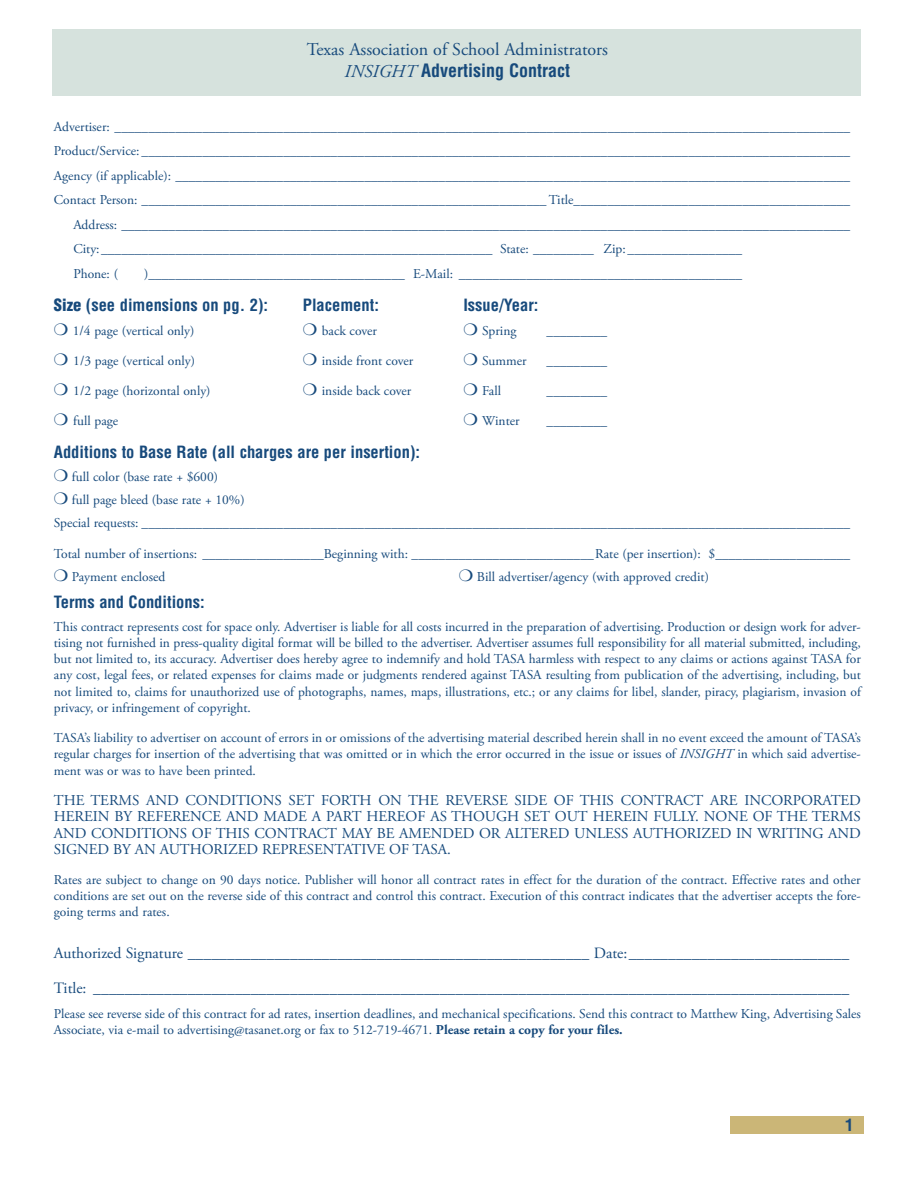
<style>
.page{position:relative;width:918px;height:1188px;background:#fff}
.page>*{position:absolute;margin:0;border:0;box-sizing:border-box;transform-origin:0 0}
.t1{font:18px "Adobe Garamond Pro";color:#174a7c}
.t2{font:700 condensed 18px "Helvetica LT Std";color:#174a7c}
.t3{font:700 condensed 16.5px "Helvetica LT Std";color:#174a7c}
.t4{font:15.75px "Adobe Garamond Pro";color:#174a7c}
.t5{font:15px/16.5px "Adobe Garamond Pro";letter-spacing:-.005em;color:#174a7c;text-align:justify}
.t6{font:13.5px/16.2px "Adobe Garamond Pro";color:#174a7c}
.s1{font-family:"Adobe Garamond Pro";font-weight:400;font-style:italic;font-stretch:normal}
.s2{font-weight:900}
.s3{font-style:italic}
.s4{font-weight:700}
</style>
<div class="page">
<div style="left:52px;top:29px;width:809px;height:67px;background:#d6e2dd"></div>
<div style="left:730px;top:1117px;width:134px;height:17px;background:#cbb677"></div>
<h1 class="t1" style="left:307px;top:38px;width:303px">Texas Association of School Administrators</h1>
<h1 class="t2" style="left:345px;top:59px;width:227px"><span class="s1">INSIGHT</span> Advertising Contract</h1>
<p class="t6" style="left:54px;top:119px;width:798px">Advertiser: _____________________________________________________________________________________________________________</p>
<p class="t6" style="left:54px;top:143px;width:798px">Product/Service: _________________________________________________________________________________________________________</p>
<p class="t6" style="left:54px;top:168px;width:798px">Agency (if applicable): ____________________________________________________________________________________________________</p>
<p class="t6" style="left:54px;top:192px;width:798px">Contact Person: ____________________________________________________________ Title_________________________________________</p>
<p class="t6" style="left:73px;top:217px;width:779px">Address: ____________________________________________________________________________________________________________</p>
<p class="t6" style="left:73px;top:241px;width:671px">City:__________________________________________________________ State: _________ Zip: _________________</p>
<p class="t6" style="left:73px;top:266px;width:46px">Phone: (</p>
<p class="t6" style="left:144px;top:266px;width:600px">)______________________________________ E-Mail: __________________________________________</p>
<p class="t3" style="left:54px;top:295px;width:216px"><span class="s2">Size</span> (see dimensions on pg. 2):</p>
<p class="t3" style="left:303px;top:295px;width:78px">Placement:</p>
<p class="t3" style="left:463px;top:295px;width:77px">Issue/Year:</p>
<p class="t6" style="left:54px;top:323px;width:142px">❍ 1/4 page (vertical only)</p>
<p class="t6" style="left:303px;top:323px;width:76px">❍ back cover</p>
<p class="t6" style="left:463px;top:323px;width:55px">❍ Spring</p>
<p class="t6" style="left:547px;top:323px;width:62px">_________</p>
<p class="t6" style="left:54px;top:353px;width:143px">❍ 1/3 page (vertical only)</p>
<p class="t6" style="left:303px;top:353px;width:112px">❍ inside front cover</p>
<p class="t6" style="left:463px;top:353px;width:65px">❍ Summer</p>
<p class="t6" style="left:547px;top:353px;width:62px">_________</p>
<p class="t6" style="left:54px;top:383px;width:158px">❍ 1/2 page (horizontal only)</p>
<p class="t6" style="left:303px;top:383px;width:110px">❍ inside back cover</p>
<p class="t6" style="left:463px;top:383px;width:39px">❍ Fall</p>
<p class="t6" style="left:547px;top:383px;width:62px">_________</p>
<p class="t6" style="left:54px;top:413px;width:66px">❍ full page</p>
<p class="t6" style="left:463px;top:413px;width:58px">❍ Winter</p>
<p class="t6" style="left:547px;top:413px;width:62px">_________</p>
<p class="t3" style="left:54px;top:441px;width:368px">Additions to Base Rate (all charges are per insertion):</p>
<p class="t6" style="left:54px;top:466px;width:798px;line-height:23.1px">❍ full color (base rate + $600)<br>❍ full page bleed (base rate + 10%)<br>Special requests: _________________________________________________________________________________________________________</p>
<p class="t6" style="left:54px;top:543px;width:798px;line-height:23.2px">Total number of insertions: __________________Beginning with: ___________________________Rate (per insertion): $____________________ ❍ Payment enclosed</p>
<p class="t6" style="left:459px;top:569px;width:252px">❍ Bill advertiser/agency (with approved credit)</p>
<p class="t3" style="left:54px;top:591px;width:152px">Terms and Conditions:</p>
<p class="t6" style="left:54px;top:619px;width:809px;text-align:justify">This contract represents cost for space only. Advertiser is liable for all costs incurred in the preparation of advertising. Production or design work for adver&shy;tising not furnished in press-quality digital format will be billed to the advertiser. Advertiser assumes full responsibility for all material submitted, including, but not limited to, its accuracy. Advertiser does hereby agree to indemnify and hold TASA harmless with respect to any claims or actions against TASA for any cost, legal fees, or related expenses for claims made or judgments rendered against TASA resulting from publication of the advertising, including, but not limited to, claims for unauthorized use of photographs, names, maps, illustrations, etc.; or any claims for libel, slander, piracy, plagiarism, invasion of privacy, or infringement of copyright.</p>
<p class="t6" style="left:54px;top:730px;width:809px;text-align:justify">TASA’s liability to advertiser on account of errors in or omissions of the advertising material described herein shall in no event exceed the amount of TASA’s regular charges for insertion of the advertising that was omitted or in which the error occurred in the issue or issues of <span class="s3">INSIGHT</span> in which said advertise&shy;ment was or was to have been printed.</p>
<p class="t5" style="left:54px;top:792px;width:809px">THE TERMS AND CONDITIONS SET FORTH ON THE REVERSE SIDE OF THIS CONTRACT ARE INCORPORATED HEREIN BY REFERENCE AND MADE A PART HEREOF AS THOUGH SET OUT HEREIN FULLY. NONE OF THE TERMS AND CONDITIONS OF THIS CONTRACT MAY BE AMENDED OR ALTERED UNLESS AUTHORIZED IN WRITING AND SIGNED BY AN AUTHORIZED REPRESENTATIVE OF TASA.</p>
<p class="t6" style="left:54px;top:872px;width:809px;text-align:justify">Rates are subject to change on 90 days notice. Publisher will honor all contract rates in effect for the duration of the contract. Effective rates and other conditions are set out on the reverse side of this contract and control this contract. Execution of this contract indicates that the advertiser accepts the fore&shy;going terms and rates.</p>
<p class="t4" style="left:54px;top:943px;width:797px">Authorized Signature ___________________________________________________ Date:____________________________</p>
<p class="t4" style="left:54px;top:978px;width:797px">Title: ________________________________________________________________________________________________</p>
<p class="t6" style="left:54px;top:1006px;width:809px">Please see reverse side of this contract for ad rates, insertion deadlines, and mechanical specifications. Send this contract to Matthew King, Advertising Sales<br>Associate, via e-mail to advertising@tasanet.org or fax to 512-719-4671. <span class="s4">Please retain a copy for your files.</span></p>
<p class="t3" style="left:845px;top:1115px;width:10px">1</p>
</div>
